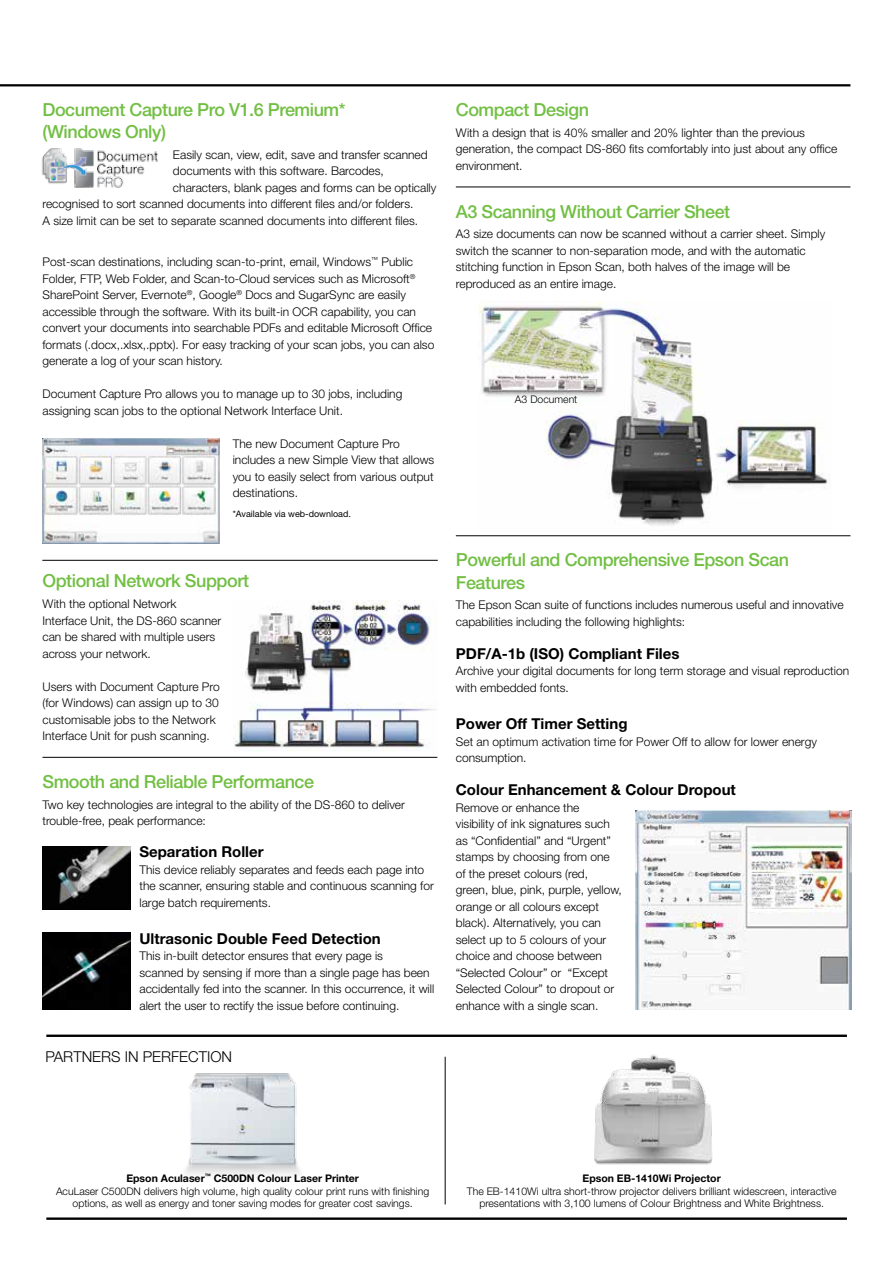
<style>
.page{position:relative;width:893px;height:1263px;background:#fff}
.page>*{position:absolute;margin:0;border:0;box-sizing:border-box;transform-origin:0 0}
.t1{font:500 18px/21.8px "Helvetica Neue";letter-spacing:-.025em;color:#72bf44}
.t2{font:700 15px "Helvetica Neue";color:#000}
.t3{font:300 15px "Helvetica Neue";color:#000}
.t4{font:300 12px/16.5px "Helvetica Neue";color:#000}
.t5{font:300 10.5px/12.6px "Helvetica Neue";color:#000;text-align:center}
.t6{font:700 10.5px "Helvetica Neue";color:#000}
.t7{font:9px "Helvetica Neue";color:#000}
.s1{font-weight:700}
</style>
<div class="page">
<img style="left:478px;top:301px;width:350px;height:225px">
<hr style="left:0;top:84px;width:850px;height:2px;background:#000">
<hr style="left:456px;top:535px;width:394px;height:1px;background:#000">
<hr style="left:456px;top:187px;width:394px;height:1px;background:#000">
<img style="left:42px;top:148px;width:117px;height:40px">
<hr style="left:42px;top:560px;width:396px;height:1px;background:#000">
<hr style="left:43px;top:757px;width:394px;height:1px;background:#000">
<img style="left:234px;top:600px;width:202px;height:151px">
<img style="left:43px;top:846px;width:88px;height:63px">
<img style="left:43px;top:932px;width:88px;height:78px">
<hr style="left:445px;top:1057px;width:1px;height:147px;background:#000">
<hr style="left:46px;top:1034px;width:801px;height:3px;background:#000">
<hr style="left:46px;top:1217px;width:801px;height:3px;background:#000">
<img style="left:185px;top:1073px;width:115px;height:102px">
<img style="left:594px;top:1054px;width:119px;height:111px">
<img style="left:636px;top:811px;width:216px;height:199px">
<img style="left:43px;top:439px;width:177px;height:105px">
<h1 class="t1" style="left:43px;top:99px;width:304px">Document Capture Pro V1.6 Premium* (Windows Only)</h1>
<p class="t4" style="left:173px;top:146px;width:256px">Easily scan, view, edit, save and transfer scanned</p>
<p class="t4" style="left:173px;top:162px;width:212px">documents with this software. Barcodes,</p>
<p class="t4" style="left:173px;top:179px;width:265px">characters, blank pages and forms can be optically</p>
<p class="t4" style="left:43px;top:195px;width:372px">recognised to sort scanned documents into different files and/or folders.</p>
<p class="t4" style="left:43px;top:212px;width:377px">A size limit can be set to separate scanned documents into different files.</p>
<p class="t4" style="left:43px;top:253px;width:393px">Post-scan destinations, including scan-to-print, email, Windows<sup>™</sup> Public Folder, FTP, Web Folder, and Scan-to-Cloud services such as Microsoft<sup>® </sup>SharePoint Server, Evernote<sup>®</sup>, Google<sup>®</sup> Docs and SugarSync are easily accessible through the software. With its built-in OCR capability, you can convert your documents into searchable PDFs and editable Microsoft Office formats (.docx,.xlsx,.pptx). For easy tracking of your scan jobs, you can also generate a log of your scan history.</p>
<p class="t4" style="left:43px;top:385px;width:361px">Document Capture Pro allows you to manage up to 30 jobs, including assigning scan jobs to the optional Network Interface Unit.</p>
<p class="t4" style="left:233px;top:435px;width:203px">The new Document Capture Pro includes a new Simple View that allows you to easily select from various output destinations.</p>
<p class="t7" style="left:233px;top:509px;width:120px">*Available via web-download.</p>
<h1 class="t1" style="left:43px;top:570px;width:208px">Optional Network Support</h1>
<p class="t4" style="left:43px;top:595px;width:180px">With the optional Network<br>Interface Unit, the DS-860 scanner can be shared with multiple users across your network.</p>
<p class="t4" style="left:43px;top:678px;width:179px">Users with Document Capture Pro (for Windows) can assign up to 30 customisable jobs to the Network<br>Interface Unit for push scanning.</p>
<h1 class="t1" style="left:43px;top:770px;width:273px">Smooth and Reliable Performance</h1>
<p class="t4" style="left:43px;top:796px;width:364px">Two key technologies are integral to the ability of the DS-860 to deliver trouble-free, peak performance:</p>
<p class="t2" style="left:139px;top:842px;width:126px">Separation Roller</p>
<p class="t4" style="left:139px;top:861px;width:296px">This device reliably separates and feeds each page into the scanner, ensuring stable and continuous scanning for large batch requirements.</p>
<p class="t2" style="left:139px;top:929px;width:243px">Ultrasonic Double Feed Detection</p>
<p class="t4" style="left:139px;top:947px;width:296px">This in-built detector ensures that every page is<br>scanned by sensing if more than a single page has been accidentally fed into the scanner. In this occurrence, it will alert the user to rectify the issue before continuing.</p>
<p class="t3" style="left:45px;top:1047px;width:188px">PARTNERS IN PERFECTION</p>
<h1 class="t1" style="left:456px;top:99px;width:135px">Compact Design</h1>
<p class="t4" style="left:456px;top:124px;width:383px">With a design that is 40% smaller and 20% lighter than the previous generation, the compact DS-860 fits comfortably into just about any office environment.</p>
<h1 class="t1" style="left:456px;top:200px;width:276px">A3 Scanning Without Carrier Sheet</h1>
<p class="t4" style="left:456px;top:226px;width:371px">A3 size documents can now be scanned without a carrier sheet. Simply switch the scanner to non-separation mode, and with the automatic stitching function in Epson Scan, both halves of the image will be reproduced as an entire image.</p>
<p class="t5" style="left:515px;top:393px;width:64px">A3 Document</p>
<h1 class="t1" style="left:456px;top:548px;width:335px;line-height:22.5px">Powerful and Comprehensive Epson Scan<br>Features</h1>
<p class="t4" style="left:456px;top:597px;width:389px">The Epson Scan suite of functions includes numerous useful and innovative capabilities including the following highlights:</p>
<p class="t2" style="left:456px;top:644px;width:225px">PDF/A-1b (ISO) Compliant Files</p>
<p class="t4" style="left:456px;top:663px;width:395px">Archive your digital documents for long term storage and visual reproduction with embedded fonts.</p>
<p class="t2" style="left:456px;top:715px;width:173px">Power Off Timer Setting</p>
<p class="t4" style="left:456px;top:733px;width:363px">Set an optimum activation time for Power Off to allow for lower energy consumption.</p>
<p class="t2" style="left:456px;top:781px;width:282px">Colour Enhancement &amp; Colour Dropout</p>
<p class="t4" style="left:456px;top:799px;width:168px">Remove or enhance the<br>visibility of ink signatures such as “Confidential” and “Urgent” stamps by choosing from one of the preset colours (red, green, blue, pink, purple, yellow, orange or all colours except black). Alternatively, you can select up to 5 colours of your choice and choose between “Selected Colour” or “Except<br>Selected Colour” to dropout or enhance with a single scan.</p>
<p class="t5" style="left:56px;top:1172px;width:375px"><span class="s1">Epson Aculaser</span><sup>™</sup> <span class="s1">C500DN Colour Laser Printer<br></span>AcuLaser C500DN delivers high volume, high quality colour print runs with finishing options, as well as energy and toner saving modes for greater cost savings.</p>
<p class="t6" style="left:582px;top:1172px;width:140px">Epson EB-1410Wi Projector</p>
<p class="t5" style="left:467px;top:1184px;width:371px">The EB-1410Wi ultra short-throw projector delivers brilliant widescreen, interactive presentations with 3,100 lumens of Colour Brightness and White Brightness.</p>
</div>
